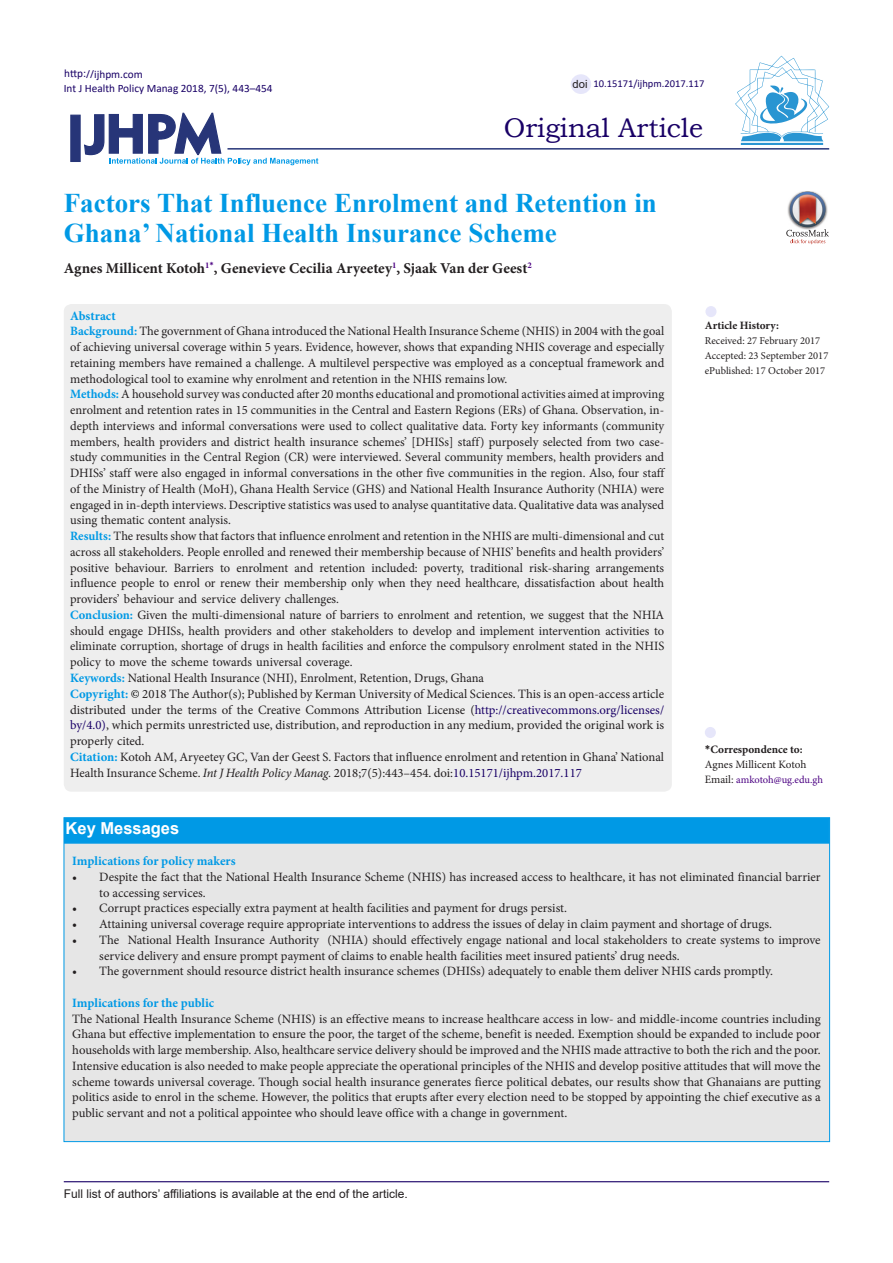
<style>
.page{position:relative;width:893px;height:1263px;background:#fff}
.page>*{position:absolute;margin:0;border:0;box-sizing:border-box;transform-origin:0 0}
.Default{font:700 27px/30px "Times New Roman";color:#0099e5}
.t1{font:27px "Bookman Old Style";color:#190066}
.t2{font:700 16.5px "Arial";color:#fff}
.Default-2{font:700 15px "Minion Pro";color:#231f20}
.Default-3{font:12.75px/15.8px "Minion Pro";color:#231f20;text-align:justify}
.Default-4{font:700 12.75px "Minion Pro";color:#0099e5}
.t3{font:12px "Arial";color:#231f20}
.t4{font:11.25px "Calibri";color:#190066}
.t5{font:700 11.25px "Minion Pro";color:#231f20}
.t6{font:11.25px "Minion Pro";color:#231f20}
.t7{font:11.25px "Arial";color:#231f20}
.t8{font:10.5px "Minion Pro";color:#231f20}
.t9{font:10.5px "Minion Pro";letter-spacing:-.005em;color:#4b0082}
.t10{font:10.5px "Calibri";color:#190066}
.s1{font-weight:700;color:#0099e5}
.s2{color:#000}
.s3{color:#190066}
.s4{font-style:italic}
.s5{font-family:"Calibri"}
.s6{font-size:11.25px;color:#231f20}
</style>
<div class="page">
<svg style="left:84px;top:112px;width:234px;height:53px"></svg>
<div style="left:70px;top:115px;width:11px;height:47px;background:#273578;border:1px solid #273578"></div>
<hr style="left:227px;top:148px;width:602px;height:2px;background:#273578">
<div style="left:64px;top:304px;width:608px;height:488px;background:#eee;border-radius:8px"></div>
<div style="left:705px;top:727px;width:11px;height:11px;background:#e6e6fa;border-radius:50%"></div>
<div style="left:705px;top:306px;width:11px;height:11px;background:#e6e6fa;border-radius:50%"></div>
<hr style="left:64px;top:1181px;width:765px;height:1px;background:#190066">
<hr style="left:741px;top:143px;width:82px;height:2px;background:#2995d2">
<svg style="left:735px;top:56px;width:94px;height:85px"></svg>
<div style="left:571px;top:74px;width:20px;height:20px;background:#e6e6fa;border-radius:50%"></div>
<img style="left:801px;top:191px;width:13px;height:1px">
<svg style="left:786px;top:192px;width:43px;height:52px"></svg>
<div style="left:64px;top:817px;width:766px;height:325px;background:#e6e6e6;border:1px solid #0099e5"></div>
<div style="left:64px;top:818px;width:766px;height:26px;background:#0099e5;border:2px solid #0099e5"></div>
<p class="t4" style="left:64px;top:66px;width:80px">http://ijhpm.com</p>
<p class="t4" style="left:64px;top:81px;width:210px">Int J Health Policy Manag 2018, 7(5), 443–454</p>
<p class="t7" style="left:573px;top:76px;width:17px">doi</p>
<p class="t10" style="left:593px;top:76px;width:112px">10.15171/ijhpm.2017.117</p>
<p class="t1" style="left:504px;top:110px;width:201px">Original Article</p>
<p class="Default" style="left:64px;top:188px;width:595px">Factors That Influence Enrolment and Retention in<br>Ghana’ National Health Insurance Scheme</p>
<p class="Default-2" style="left:64px;top:258px;width:469px">Agnes Millicent Kotoh<sup>1</sup><sup>*</sup>, Genevieve Cecilia Aryeetey<sup>1</sup>, Sjaak Van der Geest<sup>2</sup></p>
<p class="Default-4" style="left:70px;top:307px;width:47px">Abstract</p>
<p class="Default-3" style="left:70px;top:324px;width:596px"><span class="s1">Background:</span> The government of Ghana introduced the National Health Insurance Scheme (NHIS) in 2004 with the goal of achieving universal coverage within 5 years. Evidence, however, shows that expanding NHIS coverage and especially retaining members have remained a challenge. A multilevel perspective was employed as a conceptual framework and methodological tool to examine why enrolment and retention in the NHIS remains low.</p>
<p class="Default-3" style="left:70px;top:387px;width:596px"><span class="s1">Methods:</span> A household survey was conducted after 20 months educational and promotional activities aimed at improving enrolment and retention rates in 15 communities in the Central and Eastern Regions (ERs) of Ghana. Observation, in&shy;depth interviews and informal conversations were used to collect qualitative data. Forty key informants (community members, health providers and district health insurance schemes’ [DHISs] staff) purposely selected from two case&shy;study communities in the Central Region (CR) were interviewed. Several community members, health providers and DHISs’ staff were also engaged in informal conversations in the other five communities in the region. Also, four staff of the Ministry of Health (MoH), Ghana Health Service (GHS) and National Health Insurance Authority (NHIA) were engaged in in-depth interviews. Descriptive statistics was used to analyse quantitative data. Qualitative data was analysed using thematic content analysis.</p>
<p class="Default-3" style="left:70px;top:528px;width:596px"><span class="s1">Results:</span> The results show that factors that influence enrolment and retention in the NHIS are multi-dimensional and cut across all stakeholders. People enrolled and renewed their membership because of NHIS’ benefits and health providers’ positive behaviour. Barriers to enrolment and retention included: poverty, traditional risk-sharing arrangements influence people to enrol or renew their membership only when they need healthcare, dissatisfaction about health providers’ behaviour and service delivery challenges.</p>
<p class="Default-3" style="left:70px;top:607px;width:596px"><span class="s1">Conclusion:</span> Given the multi-dimensional nature of barriers to enrolment and retention, we suggest that the NHIA should engage DHISs, health providers and other stakeholders to develop and implement intervention activities to eliminate corruption, shortage of drugs in health facilities and enforce the compulsory enrolment stated in the NHIS policy to move the scheme towards universal coverage.</p>
<p class="Default-3" style="left:70px;top:670px;width:415px"><span class="s1">Keywords:</span> National Health Insurance (NHI), Enrolment, Retention, Drugs, Ghana</p>
<p class="Default-3" style="left:70px;top:686px;width:596px"><span class="s1">Copyright:</span> <span class="s2">©</span> 2018 The Author(s); Published by Kerman University of Medical Sciences. This is an open-access article distributed under the terms of the Creative Commons Attribution License (<span class="s3">http://creativecommons.org/licenses/ by/4.0)</span>, which permits unrestricted use, distribution, and reproduction in any medium, provided the original work is properly cited.</p>
<p class="Default-3" style="left:70px;top:749px;width:595px"><span class="s1">Citation:</span> Kotoh AM, Aryeetey GC, Van der Geest S. Factors that influence enrolment and retention in Ghana’ National<br>Health Insurance Scheme. <span class="s4">Int J Health Policy Manag.</span> 2018;7(5):443–454. doi:<span class="s3">10.15171/ijhpm.2017.117</span></p>
<p class="t2" style="left:66px;top:817px;width:115px">Key Messages</p>
<p class="t5" style="left:705px;top:317px;width:76px">Article History:</p>
<p class="t8" style="left:705px;top:334px;width:117px">Received: 27 February 2017</p>
<p class="t8" style="left:705px;top:349px;width:125px">Accepted: 23 September 2017</p>
<p class="t8" style="left:705px;top:364px;width:122px">ePublished: 17 October 2017</p>
<p class="t5" style="left:705px;top:741px;width:99px"><span class="s5">*</span>Correspondence to:</p>
<p class="t6" style="left:705px;top:757px;width:103px">Agnes Millicent Kotoh</p>
<p class="t9" style="left:705px;top:773px;width:120px"><span class="s6">Email:</span> amkotoh@ug.edu.gh</p>
<p class="Default-4" style="left:72px;top:852px;width:165px">Implications for policy makers</p>
<p class="Default-3" style="left:99px;top:869px;width:723px;text-indent:-27px">• Despite the fact that the National Health Insurance Scheme (NHIS) has increased access to healthcare, it has not eliminated financial barrier to accessing services.</p>
<p class="Default-3" style="left:72px;top:900px;width:496px">• Corrupt practices especially extra payment at health facilities and payment for drugs persist.</p>
<p class="Default-3" style="left:72px;top:916px;width:701px">• Attaining universal coverage require appropriate interventions to address the issues of delay in claim payment and shortage of drugs.</p>
<p class="Default-3" style="left:99px;top:932px;width:723px;text-indent:-27px">• The National Health Insurance Authority (NHIA) should effectively engage national and local stakeholders to create systems to improve service delivery and ensure prompt payment of claims to enable health facilities meet insured patients’ drug needs.</p>
<p class="Default-3" style="left:72px;top:963px;width:702px">• The government should resource district health insurance schemes (DHISs) adequately to enable them deliver NHIS cards promptly.</p>
<p class="Default-4" style="left:72px;top:994px;width:144px">Implications for the public</p>
<p class="Default-3" style="left:72px;top:1011px;width:750px">The National Health Insurance Scheme (NHIS) is an effective means to increase healthcare access in low- and middle-income countries including Ghana but effective implementation to ensure the poor, the target of the scheme, benefit is needed. Exemption should be expanded to include poor households with large membership. Also, healthcare service delivery should be improved and the NHIS made attractive to both the rich and the poor.<br>Intensive education is also needed to make people appreciate the operational principles of the NHIS and develop positive attitudes that will move the scheme towards universal coverage. Though social health insurance generates fierce political debates, our results show that Ghanaians are putting politics aside to enrol in the scheme. However, the politics that erupts after every election need to be stopped by appointing the chief executive as a public servant and not a political appointee who should leave office with a change in government.</p>
<p class="t3" style="left:64px;top:1185px;width:346px">Full list of authors’ affiliations is available at the end of the article.</p>
</div>
